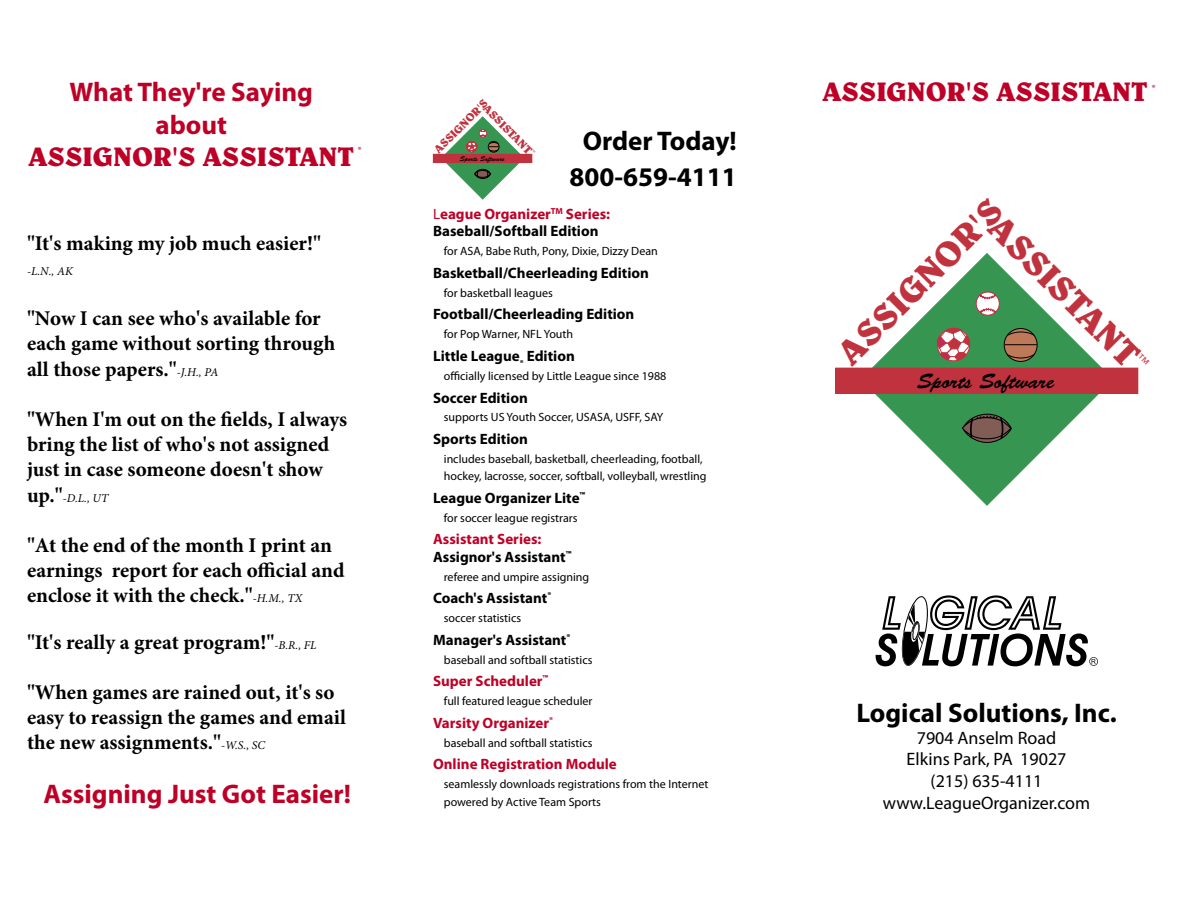
<style>
.page{position:relative;width:1188px;height:918px;background:#fff}
.page>*{position:absolute;margin:0;border:0;box-sizing:border-box;transform-origin:0 0}
.t1{font:700 35.1px "Belwe Std";color:#c0333e}
.t2{font:700 27px/32.4px "Myriad Pro";color:#be0027;text-align:center}
.t3{font:700 27px/36.5px "Myriad Pro";color:#000;text-align:center}
.t4{font:700 27px "Belwe Std";color:#be0027}
.t5{font:700 21px/25.2px "Minion Pro";color:#000}
.t6{font:21px "Brush Script Std";color:#000}
.t7{font:18px/21.6px "Myriad Pro";color:#000;text-align:center}
.t8{font:700 15px/17.2px "Myriad Pro";color:#000}
.t9{font:700 15px "Myriad Pro";color:#be0027}
.t10{font:12px/17.2px "Myriad Pro";color:#000}
.t11{font:italic 12px "Minion Pro";color:#000}
.t12{font:700 11.4px "Belwe Std";color:#c0333e}
.t13{font:9px "Myriad Pro";color:#be0027}
.t14{font:6.9px "Brush Script Std";color:#000}
.s1{font-weight:400;font-style:italic;font-size:12px}
.s2{font-weight:700;font-style:normal;font-size:21px}
.s3{font-weight:400;color:#be0027}
.s4{color:#be0027}
</style>
<div class="page">
<svg style="left:860px;top:253px;width:254px;height:253px"></svg>
<svg style="left:976px;top:291px;width:24px;height:25px"></svg>
<div style="left:836px;top:368px;width:302px;height:25px;background:#c0333e"></div>
<div style="left:835px;top:368px;width:303px;height:26px;border:1px solid #c0333e"></div>
<div style="left:1004px;top:329px;width:33px;height:32px;background:#be7a58;border-radius:50%"></div>
<div style="left:1004px;top:328px;width:34px;height:34px;border:1px solid #000;border-radius:50%"></div>
<svg style="left:1006px;top:331px;width:30px;height:6px"></svg>
<hr style="left:1004px;top:344px;width:33px;height:1px;background:#000">
<svg style="left:1006px;top:353px;width:30px;height:6px"></svg>
<svg style="left:961px;top:413px;width:51px;height:30px;background:#505c44"></svg>
<svg style="left:937px;top:328px;width:34px;height:33px"></svg>
<svg style="left:876px;top:595px;width:222px;height:71px"></svg>
<div style="left:433px;top:154px;width:99px;height:9px;background:#c0333e"></div>
<svg style="left:441px;top:117px;width:83px;height:82px"></svg>
<h2 class="t2" style="left:69px;top:76px;width:245px">What They're Saying about</h2>
<h2 class="t4" style="left:29px;top:141px;width:327px">ASSIGNOR'S ASSISTANT</h2>
<p class="t13" style="left:358px;top:145px;width:5px">®</p>
<h3 class="t5" style="left:27px;top:231px;width:296px">"It's making my job much easier!"</h3>
<p class="t11" style="left:27px;top:264px;width:47px">-L.N., AK</p>
<h3 class="t5" style="left:27px;top:307px;width:310px">"Now I can see who's available for each game without sorting through all those papers."<span class="s1">-J.H., PA</span></h3>
<h3 class="t5" style="left:27px;top:408px;width:322px">"When I'm out on the fields, I always bring the list of who's not assigned just in case someone doesn't show</h3>
<p class="t11" style="left:27px;top:491px;width:83px"><span class="s2">up."</span>-D.L., UT</p>
<h3 class="t5" style="left:27px;top:534px;width:319px">"At the end of the month I print an earnings report for each official and enclose it with the check."<span class="s1">-H.M., TX</span></h3>
<h3 class="t5" style="left:27px;top:630px;width:291px">"It's really a great program!"<span class="s1">-B.R., FL</span></h3>
<h3 class="t5" style="left:27px;top:681px;width:320px">"When games are rained out, it's so easy to reassign the games and email the new assignments."<span class="s1">-W.S., SC</span></h3>
<h2 class="t2" style="left:43px;top:778px;width:309px">Assigning Just Got Easier!</h2>
<p class="t12" style="left:431px;top:146px;width:72px;rotate:-45deg">ASSIGNOR'S</p>
<p class="t12" style="left:490px;top:102px;width:65px;rotate:45deg">ASSISTANT</p>
<p class="t14" style="left:460px;top:155px;width:46px">Sports Software</p>
<h2 class="t3" style="left:570px;top:123px;width:169px">Order Today!<br>800-659-4111</h2>
<p class="t8" style="left:433px;top:206px;width:179px"><span class="s3">L</span><span class="s4">eague Organizer</span><sup>TM</sup> <span class="s4">Series:<br></span>Baseball/Softball Edition</p>
<p class="t10" style="left:444px;top:243px;width:215px">for ASA, Babe Ruth, Pony, Dixie, Dizzy Dean</p>
<p class="t8" style="left:433px;top:264px;width:217px">Basketball/Cheerleading Edition</p>
<p class="t10" style="left:444px;top:284px;width:110px">for basketball leagues</p>
<p class="t8" style="left:433px;top:306px;width:203px">Football/Cheerleading Edition</p>
<p class="t10" style="left:444px;top:326px;width:131px">for Pop Warner, NFL Youth</p>
<p class="t8" style="left:433px;top:348px;width:143px">Little League<sub>®</sub> Edition</p>
<p class="t10" style="left:444px;top:367px;width:224px">officially licensed by Little League since 1988</p>
<p class="t8" style="left:433px;top:389px;width:96px">Soccer Edition</p>
<p class="t10" style="left:444px;top:409px;width:221px">supports US Youth Soccer, USASA, USFF, SAY</p>
<p class="t8" style="left:433px;top:431px;width:96px">Sports Edition</p>
<p class="t10" style="left:444px;top:451px;width:264px">includes baseball, basketball, cheerleading, football, hockey, lacrosse, soccer, softball, volleyball, wrestling</p>
<p class="t8" style="left:433px;top:489px;width:154px">League Organizer Lite<sup>™</sup></p>
<p class="t10" style="left:444px;top:509px;width:135px">for soccer league registrars</p>
<p class="t8" style="left:433px;top:531px;width:140px"><span class="s4">Assistant Series:<br></span>Assignor's Assistant<sup>™</sup></p>
<p class="t10" style="left:444px;top:568px;width:147px">referee and umpire assigning</p>
<p class="t8" style="left:433px;top:590px;width:120px">Coach's Assistant<sup>®</sup></p>
<p class="t10" style="left:444px;top:610px;width:79px">soccer statistics</p>
<p class="t8" style="left:433px;top:631px;width:139px">Manager's Assistant<sup>®</sup></p>
<p class="t10" style="left:444px;top:651px;width:150px">baseball and softball statistics</p>
<p class="t9" style="left:433px;top:673px;width:117px">Super Scheduler<sup>™</sup></p>
<p class="t10" style="left:444px;top:693px;width:150px">full featured league scheduler</p>
<p class="t9" style="left:433px;top:714px;width:122px">Varsity Organizer<sup>®</sup></p>
<p class="t10" style="left:444px;top:734px;width:150px">baseball and softball statistics</p>
<p class="t9" style="left:433px;top:756px;width:185px">Online Registration Module</p>
<p class="t10" style="left:444px;top:776px;width:266px">seamlessly downloads registrations from the Internet powered by Active Team Sports</p>
<h2 class="t4" style="left:822px;top:76px;width:327px">ASSIGNOR'S ASSISTANT</h2>
<p class="t13" style="left:1152px;top:83px;width:5px">®</p>
<h1 class="t1" style="left:829px;top:343px;width:218px;rotate:-45deg">ASSIGNOR'S</h1>
<h1 class="t1" style="left:1010px;top:207px;width:198px;rotate:45deg">ASSISTANT</h1>
<h3 class="t6" style="left:917px;top:370px;width:139px">Sports Software</h3>
<h2 class="t3" style="left:856px;top:695px;width:262px">Logical Solutions, Inc.</h2>
<h3 class="t7" style="left:883px;top:727px;width:209px">7904 Anselm Road<br>Elkins Park, PA 19027<br>(215) 635-4111 www.LeagueOrganizer.com</h3>
</div>
